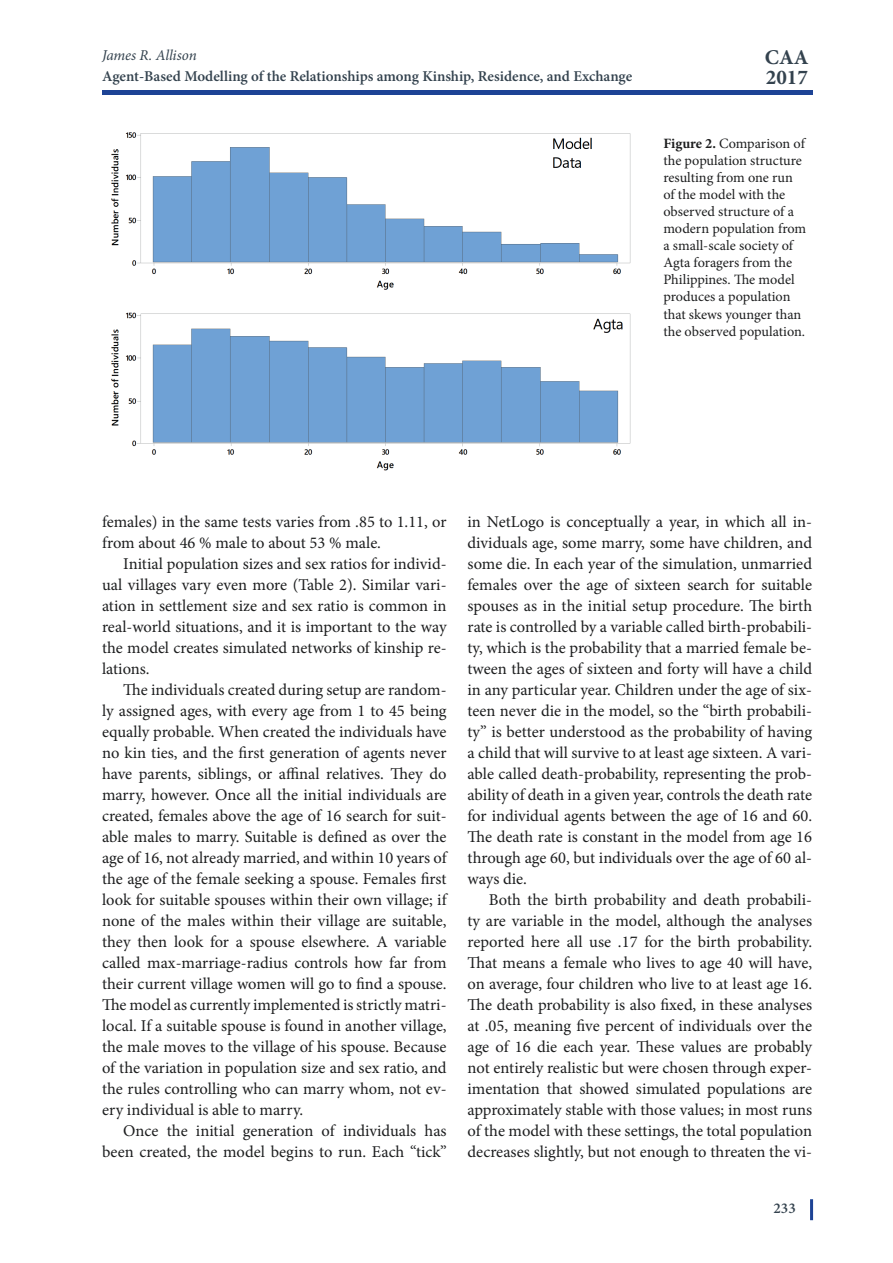
<style>
.page{position:relative;width:893px;height:1263px;background:#fff}
.page>*{position:absolute;margin:0;border:0;box-sizing:border-box;transform-origin:0 0}
.t1{font:21px/19.5px "Minion Pro Bold 4";color:#33424e}
.t2{font:16.5px/21px "Minion Pro";color:#1d1e1f;text-align:justify}
.t3{font:600 15px "Minion Pro";letter-spacing:-.005em;color:#33424e}
.t4{font:italic 15px "Minion Pro";letter-spacing:-.01em;color:#33424e}
.t5{font:14.25px/17.1px "Minion Pro";color:#1d1e1f}
.s1{font-weight:700}
</style>
<div class="page">
<div style="left:102px;top:90px;width:710px;height:5px;background:#1d4395"></div>
<hr style="left:810px;top:1199px;width:3px;height:21px;background:#1d4395">
<img style="left:111px;top:132px;width:520px;height:339px">
<p class="t4" style="left:102px;top:45px;width:96px">James R. Allison</p>
<p class="t3" style="left:102px;top:65px;width:532px">Agent-Based Modelling of the Relationships among Kinship, Residence, and Exchange</p>
<p class="t1" style="left:765px;top:47px;width:45px">CAA<br>2017</p>
<p class="t5" style="left:663px;top:134px;width:144px"><span class="s1">Figure 2.</span> Comparison of the population structure resulting from one run of the model with the observed structure of a modern population from a small-scale society of<br>Agta foragers from the<br>Philippines. The model produces a population that skews younger than the observed population.</p>
<p class="t2" style="left:102px;top:511px;width:346px">females) in the same tests varies from .85 to 1.11, or from about 46 % male to about 53 % male.</p>
<p class="t2" style="left:102px;top:553px;width:346px;text-indent:21px">Initial population sizes and sex ratios for individ&shy;ual villages vary even more (Table 2). Similar vari&shy;ation in settlement size and sex ratio is common in real-world situations, and it is important to the way the model creates simulated networks of kinship re&shy;lations.</p>
<p class="t2" style="left:102px;top:679px;width:346px;text-indent:21px">The individuals created during setup are random&shy;ly assigned ages, with every age from 1 to 45 being equally probable. When created the individuals have no kin ties, and the first generation of agents never have parents, siblings, or affinal relatives. They do marry, however. Once all the initial individuals are created, females above the age of 16 search for suit&shy;able males to marry. Suitable is defined as over the age of 16, not already married, and within 10 years of the age of the female seeking a spouse. Females first look for suitable spouses within their own village; if none of the males within their village are suitable, they then look for a spouse elsewhere. A variable called max-marriage-radius controls how far from their current village women will go to find a spouse.<br>The model as currently implemented is strictly matri&shy;local. If a suitable spouse is found in another village, the male moves to the village of his spouse. Because of the variation in population size and sex ratio, and the rules controlling who can marry whom, not ev&shy;ery individual is able to marry.</p>
<p class="t2" style="left:102px;top:1120px;width:346px;text-align:right">Once the initial generation of individuals has been created, the model begins to run. Each “tick”</p>
<p class="t2" style="left:468px;top:511px;width:346px">in NetLogo is conceptually a year, in which all in&shy;dividuals age, some marry, some have children, and some die. In each year of the simulation, unmarried females over the age of sixteen search for suitable spouses as in the initial setup procedure. The birth rate is controlled by a variable called birth-probabili&shy;ty, which is the probability that a married female be&shy;tween the ages of sixteen and forty will have a child in any particular year. Children under the age of six&shy;teen never die in the model, so the “birth probabili&shy;ty” is better understood as the probability of having a child that will survive to at least age sixteen. A vari&shy;able called death-probability, representing the prob&shy;ability of death in a given year, controls the death rate for individual agents between the age of 16 and 60.<br>The death rate is constant in the model from age 16 through age 60, but individuals over the age of 60 al&shy;ways die.</p>
<p class="t2" style="left:468px;top:889px;width:346px;text-indent:21px">Both the birth probability and death probabili&shy;ty are variable in the model, although the analyses reported here all use .17 for the birth probability.<br>That means a female who lives to age 40 will have, on average, four children who live to at least age 16.<br>The death probability is also fixed, in these analyses at .05, meaning five percent of individuals over the age of 16 die each year. These values are probably not entirely realistic but were chosen through exper&shy;imentation that showed simulated populations are approximately stable with those values; in most runs of the model with these settings, the total population decreases slightly, but not enough to threaten the vi-</p>
<p class="t3" style="left:774px;top:1198px;width:24px">233</p>
</div>
